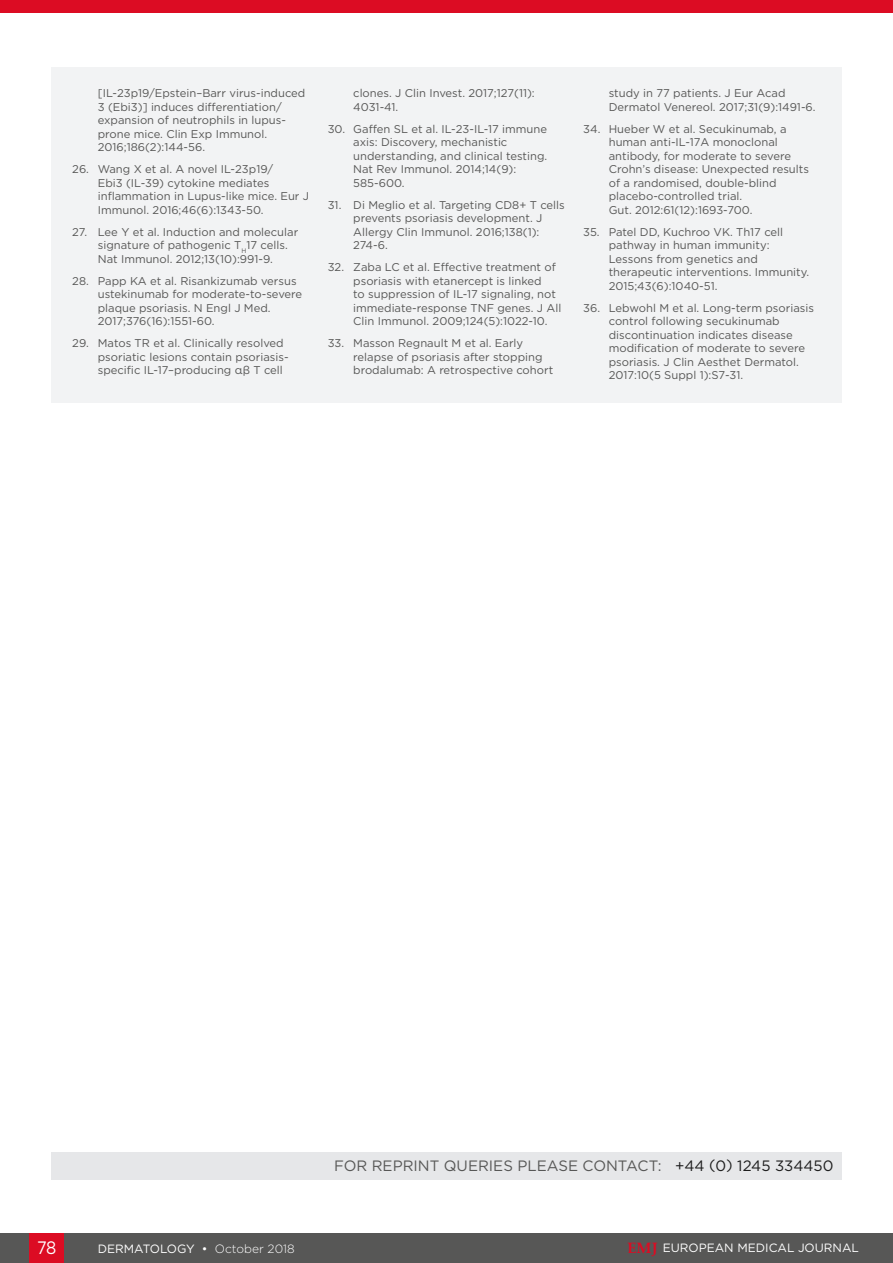
<style>
.page{position:relative;width:893px;height:1263px;background:#fff}
.page>*{position:absolute;margin:0;border:0;box-sizing:border-box;transform-origin:0 0}
.t1{font:18px "Gotham";color:#fff;scale:.9 1}
.Banner_Body_Text{font:15px "Gotham";color:#575756}
.t2{font:12px "Gotham";color:#fff}
.t3{font:11.25px/13.5px "Gotham";color:#575756}
.s1{color:#1d1d1d}
.s2{font-weight:300}
.s3{font-family:"Palatino Linotype";font-weight:700;font-size:15px;color:#dc0c23}
</style>
<div class="page">
<div style="left:0;top:1233px;width:893px;height:30px;background:#575756"></div>
<div style="left:30px;top:1233px;width:34px;height:30px;background:#dc0c23"></div>
<div style="left:51px;top:67px;width:791px;height:336px;background:#f2f3f4"></div>
<div style="left:0;top:0;width:893px;height:13px;background:#dc0c23"></div>
<div style="left:51px;top:1152px;width:791px;height:27px;background:#e6e7e9"></div>
<p class="t3" style="left:98px;top:86px;width:209px">[IL-23p19/Epstein–Barr virus-induced 3 (Ebi3)] induces differentiation/ expansion of neutrophils in lupus&shy;prone mice. Clin Exp Immunol.<br>2016;186(2):144-56.</p>
<p class="t3" style="left:98px;top:162px;width:213px;text-indent:-26px">26. Wang X et al. A novel IL-23p19/<br>Ebi3 (IL-39) cytokine mediates inflammation in Lupus-like mice. Eur J Immunol. 2016;46(6):1343-50.</p>
<p class="t3" style="left:98px;top:225px;width:202px;text-indent:-26px">27. Lee Y et al. Induction and molecular signature of pathogenic T<sub>H</sub>17 cells.<br>Nat Immunol. 2012;13(10):991-9.</p>
<p class="t3" style="left:98px;top:274px;width:206px;text-indent:-26px">28. Papp KA et al. Risankizumab versus ustekinumab for moderate-to-severe plaque psoriasis. N Engl J Med.<br>2017;376(16):1551-60.</p>
<p class="t3" style="left:98px;top:336px;width:192px;text-indent:-26px">29. Matos TR et al. Clinically resolved psoriatic lesions contain psoriasis&shy;specific IL-17–producing αβ T cell</p>
<p class="t3" style="left:353px;top:86px;width:183px">clones. J Clin Invest. 2017;127(11):<br>4031-41.</p>
<p class="t3" style="left:353px;top:122px;width:195px;text-indent:-26px">30. Gaffen SL et al. IL-23-IL-17 immune axis: Discovery, mechanistic understanding, and clinical testing.<br>Nat Rev Immunol. 2014;14(9):<br>585-600.</p>
<p class="t3" style="left:353px;top:198px;width:213px;text-indent:-26px">31. Di Meglio et al. Targeting CD8+ T cells prevents psoriasis development. J<br>Allergy Clin Immunol. 2016;138(1):<br>274-6.</p>
<p class="t3" style="left:353px;top:260px;width:210px;text-indent:-26px">32. Zaba LC et al. Effective treatment of psoriasis with etanercept is linked<br>to suppression of IL-17 signaling, not immediate-response TNF genes. J All Clin Immunol. 2009;124(5):1022-10.</p>
<p class="t3" style="left:353px;top:336px;width:201px;text-indent:-26px">33. Masson Regnault M et al. Early relapse of psoriasis after stopping brodalumab: A retrospective cohort</p>
<p class="t3" style="left:609px;top:86px;width:208px">study in 77 patients. J Eur Acad<br>Dermatol Venereol. 2017;31(9):1491-6.</p>
<p class="t3" style="left:609px;top:122px;width:202px;text-indent:-26px">34. Hueber W et al. Secukinumab, a human anti-IL-17A monoclonal antibody, for moderate to severe<br>Crohn’s disease: Unexpected results of a randomised, double-blind placebo-controlled trial.<br>Gut. 2012:61(12):1693-700.</p>
<p class="t3" style="left:609px;top:225px;width:202px;text-indent:-26px">35. Patel DD, Kuchroo VK. Th17 cell pathway in human immunity:<br>Lessons from genetics and therapeutic interventions. Immunity.<br>2015;43(6):1040-51.</p>
<p class="t3" style="left:609px;top:301px;width:207px;text-indent:-26px">36. Lebwohl M et al. Long-term psoriasis control following secukinumab discontinuation indicates disease modification of moderate to severe psoriasis. J Clin Aesthet Dermatol.<br>2017:10(5 Suppl 1):S7-31.</p>
<p class="Banner_Body_Text" style="left:334px;top:1156px;width:501px">FOR REPRINT QUERIES PLEASE CONTACT: <span class="s1">+44 (0) 1245 334450</span></p>
<h1 class="t1" style="left:37px;top:1236px;width:23px">78</h1>
<p class="t2" style="left:98px;top:1241px;width:198px">DERMATOLOGY • <span class="s2">October 2018</span></p>
<p class="t2" style="left:627px;top:1240px;width:233px"><span class="s3">EMJ</span> EUROPEAN MEDICAL JOURNAL</p>
</div>
